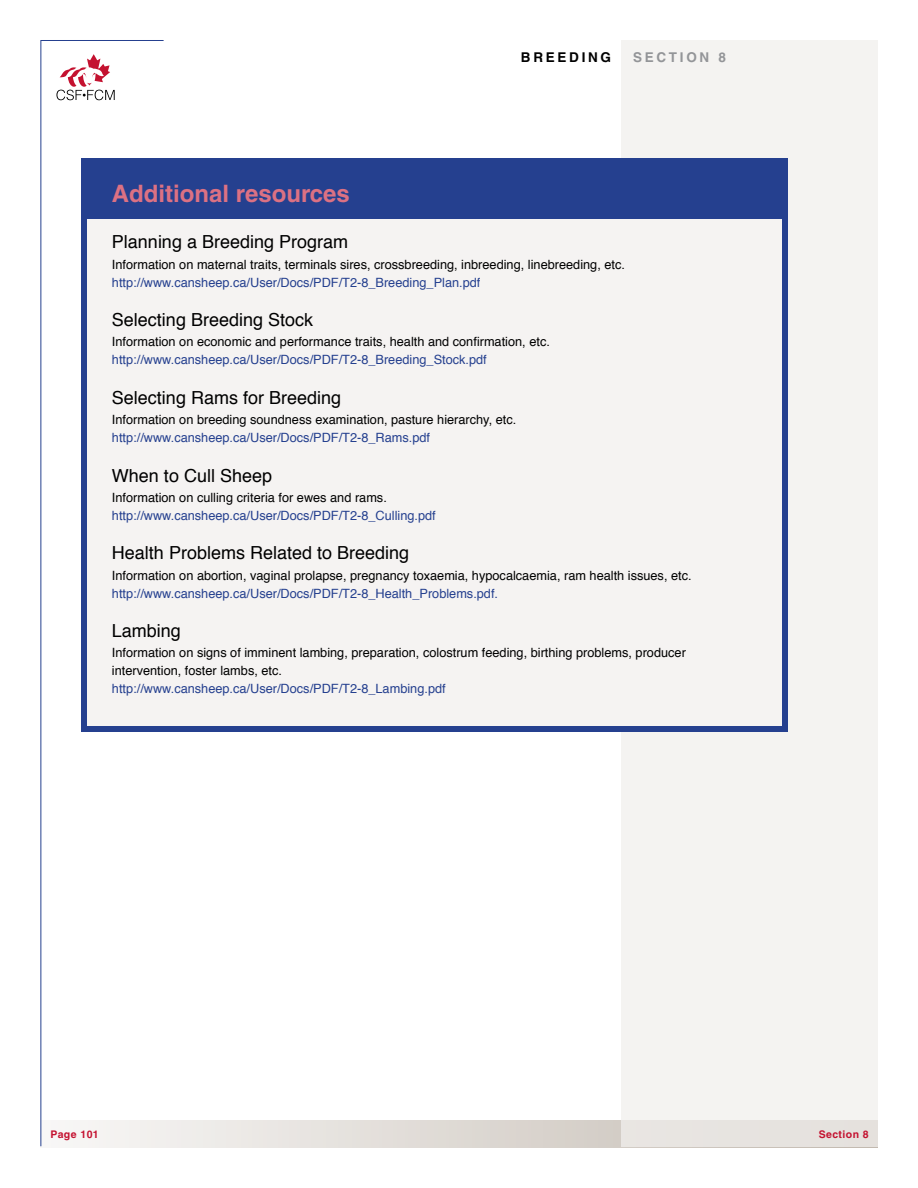
<style>
.page{position:relative;width:918px;height:1188px;background:#fff}
.page>*{position:absolute;margin:0;border:0;box-sizing:border-box;transform-origin:0 0}
.t1{font:700 24px "Helvetica";color:#dc7183}
.t2{font:18px "Helvetica";color:#000}
.t3{font:700 13.5px "Helvetica";letter-spacing:.2em;color:#000}
.t4{font:700 13.5px "Helvetica";letter-spacing:.2em;color:#939598}
.t5{font:12.75px/18px "Helvetica";color:#000}
.t6{font:12.75px "Helvetica";color:#25408f}
.t7{font:700 10.5px "Helvetica";letter-spacing:.04em;color:#c41230}
</style>
<div class="page">
<svg style="left:164px;top:1120px;width:457px;height:27px;background:#e2ddd9"></svg>
<svg style="left:40px;top:40px;width:124px;height:1107px"></svg>
<div style="left:621px;top:40px;width:257px;height:1107px;background:#f1efed"></div>
<div style="left:81px;top:158px;width:707px;height:573px;background:#25408f"></div>
<div style="left:87px;top:219px;width:694px;height:506px;background:#f5f3f2"></div>
<p class="t3" style="left:521px;top:49px;width:92px">BREEDING</p>
<p class="t4" style="left:633px;top:49px;width:94px">SECTION 8</p>
<h1 class="t1" style="left:112px;top:179px;width:240px">Additional resources</h1>
<h2 class="t2" style="left:112px;top:228px;width:238px">Planning a Breeding Program</h2>
<p class="t5" style="left:112px;top:256px;width:512px">Information on maternal traits, terminals sires, crossbreeding, inbreeding, linebreeding, etc.</p>
<p class="t6" style="left:112px;top:272px;width:370px">http://www.cansheep.ca/User/Docs/PDF/T2-8_Breeding_Plan.pdf</p>
<h2 class="t2" style="left:112px;top:306px;width:203px">Selecting Breeding Stock</h2>
<p class="t5" style="left:112px;top:333px;width:439px">Information on economic and performance traits, health and confirmation, etc.</p>
<p class="t6" style="left:112px;top:350px;width:376px">http://www.cansheep.ca/User/Docs/PDF/T2-8_Breeding_Stock.pdf</p>
<h2 class="t2" style="left:112px;top:384px;width:231px">Selecting Rams for Breeding</h2>
<p class="t5" style="left:112px;top:411px;width:404px">Information on breeding soundness examination, pasture hierarchy, etc.</p>
<p class="t6" style="left:112px;top:428px;width:320px">http://www.cansheep.ca/User/Docs/PDF/T2-8_Rams.pdf</p>
<h2 class="t2" style="left:112px;top:462px;width:162px">When to Cull Sheep</h2>
<p class="t5" style="left:112px;top:489px;width:274px">Information on culling criteria for ewes and rams.</p>
<p class="t6" style="left:112px;top:506px;width:325px">http://www.cansheep.ca/User/Docs/PDF/T2-8_Culling.pdf</p>
<h2 class="t2" style="left:112px;top:539px;width:299px">Health Problems Related to Breeding</h2>
<p class="t5" style="left:112px;top:567px;width:579px">Information on abortion, vaginal prolapse, pregnancy toxaemia, hypocalcaemia, ram health issues, etc.</p>
<p class="t6" style="left:112px;top:583px;width:388px">http://www.cansheep.ca/User/Docs/PDF/T2-8_Health_Problems.pdf.</p>
<h2 class="t2" style="left:112px;top:617px;width:71px">Lambing</h2>
<p class="t5" style="left:112px;top:644px;width:575px">Information on signs of imminent lambing, preparation, colostrum feeding, birthing problems, producer intervention, foster lambs, etc.</p>
<p class="t6" style="left:112px;top:679px;width:335px">http://www.cansheep.ca/User/Docs/PDF/T2-8_Lambing.pdf</p>
<p class="t7" style="left:51px;top:1128px;width:50px">Page 101</p>
<p class="t7" style="left:819px;top:1128px;width:52px">Section 8</p>
</div>
